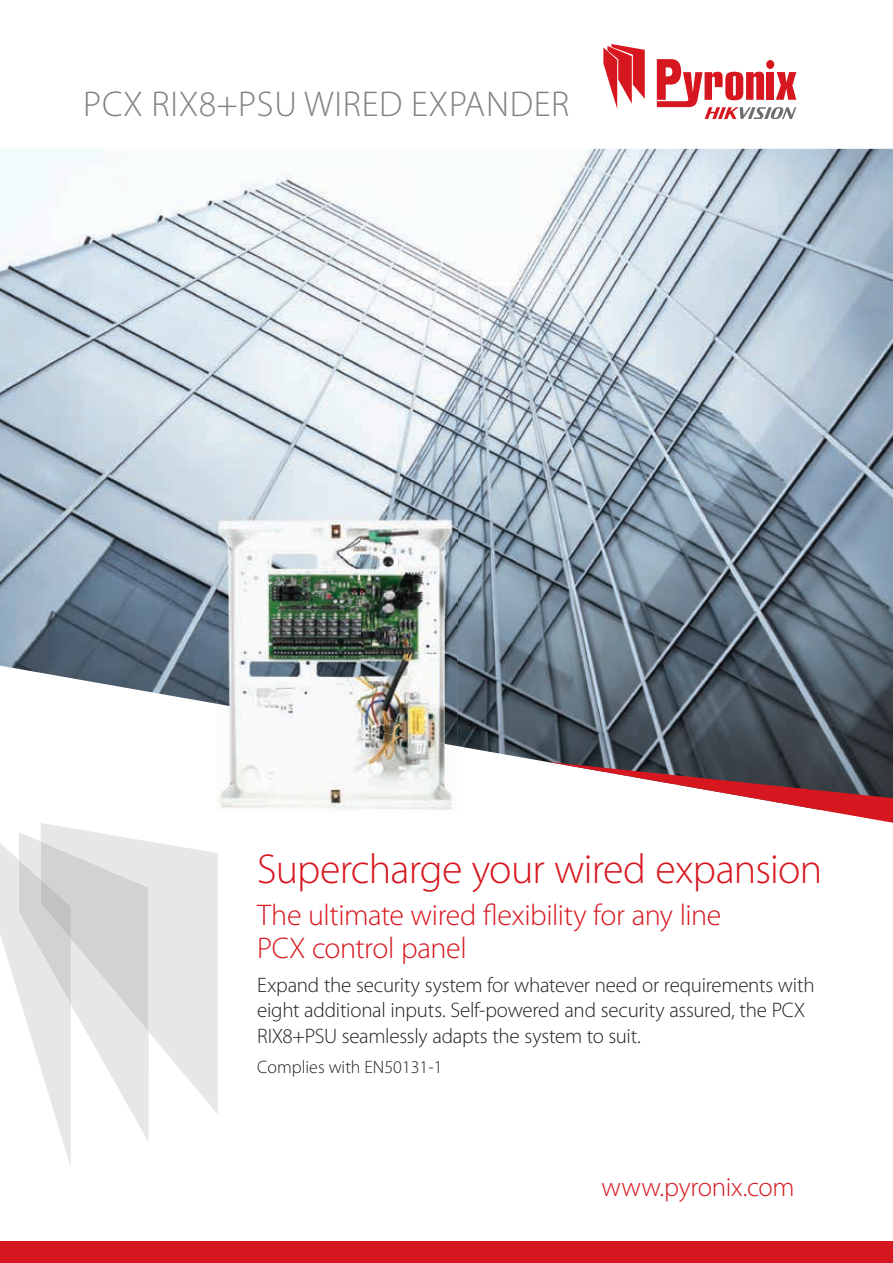
<style>
.page{position:relative;width:893px;height:1263px;background:#fff}
.page>*{position:absolute;margin:0;border:0;box-sizing:border-box;transform-origin:0 0}
.t1{font:300 42px "Myriad Pro";letter-spacing:-.02em;color:#d7171f}
.t2{font:300 36px "Myriad Pro";letter-spacing:.02em;color:#808285}
.t3{font:300 30px/33px "Myriad Pro";letter-spacing:-.015em;color:#d7171f}
.t4{font:300 27px "Myriad Pro";letter-spacing:-.01em;color:#d7171f}
.t5{font:300 21px/25.5px "Myriad Pro";letter-spacing:-.015em;color:#231f20}
.t6{font:300 18px "Myriad Pro";color:#231f20}
</style>
<div class="page">
<svg style="left:603px;top:44px;width:42px;height:65px"></svg>
<svg style="left:657px;top:59px;width:139px;height:60px"></svg>
<div style="left:0;top:1242px;width:893px;height:21px;background:#d7171f"></div>
<img style="left:0;top:149px;width:893px;height:613px">
<svg style="left:548px;top:762px;width:345px;height:61px"></svg>
<svg style="left:41px;top:823px;width:177px;height:291px;fill:#e6e7e9"></svg>
<svg style="left:0;top:832px;width:149px;height:335px"></svg>
<img style="left:216px;top:729px;width:145px;height:79px">
<img style="left:361px;top:746px;width:96px;height:64px">
<img style="left:216px;top:516px;width:145px;height:213px">
<img style="left:361px;top:516px;width:96px;height:230px">
<h2 class="t2" style="left:83px;top:83px;width:488px">PCX RIX8+PSU WIRED EXPANDER</h2>
<h1 class="t1" style="left:257px;top:844px;width:567px">Supercharge your wired expansion</h1>
<h3 class="t3" style="left:257px;top:898px;width:466px">The ultimate wired exibility for any line<br>PCX control panel</h3>
<p class="t5" style="left:257px;top:972px;width:559px">Expand the security system for whatever need or requirements with eight additional inputs. Self-powered and security assured, the PCX<br>RIX8+PSU seamlessly adapts the system to suit.</p>
<p class="t6" style="left:257px;top:1056px;width:187px">Complies with EN50131-1</p>
<p class="t4" style="left:601px;top:1171px;width:195px">www.pyronix.com</p>
</div>
